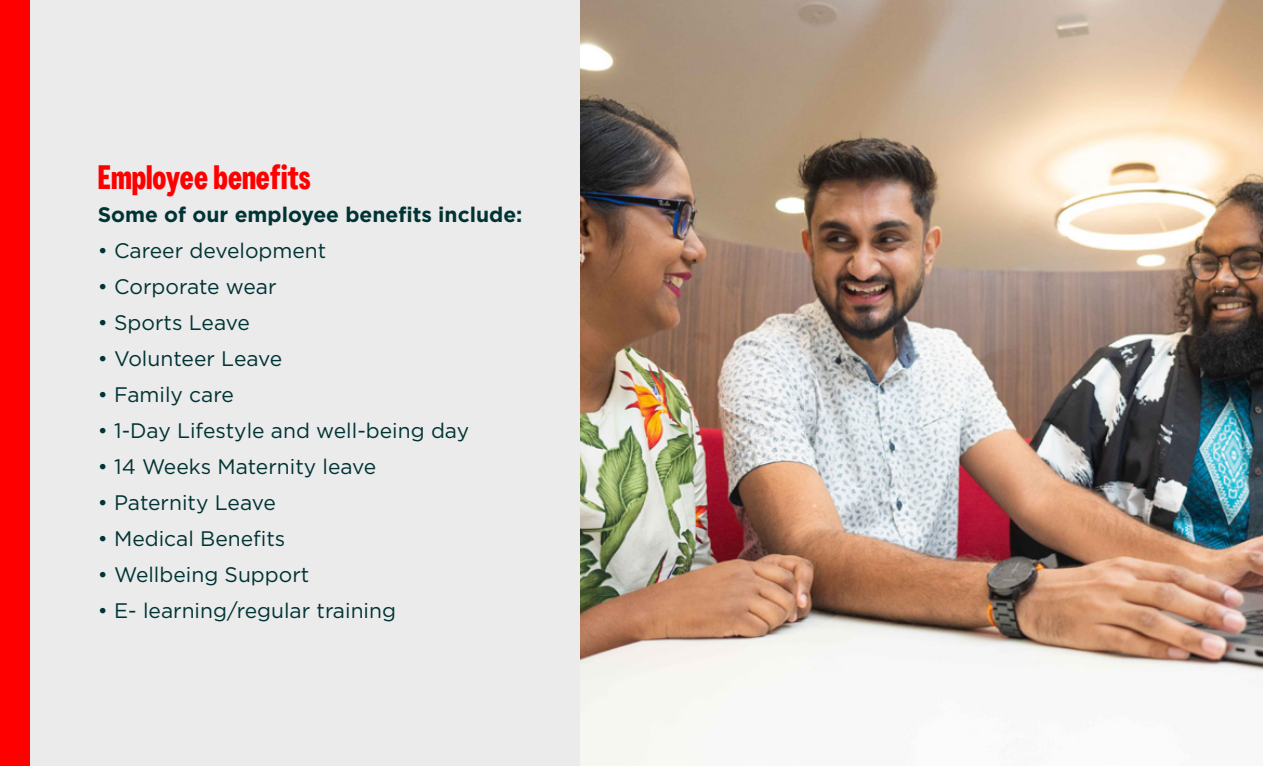
<style>
.page{position:relative;width:1263px;height:766px;background:#fff}
.page>*{position:absolute;margin:0;border:0;box-sizing:border-box;transform-origin:0 0}
.t1{font:700 33px "Westpac";color:#f00}
.t2{font:21px "Gotham";color:#033}
.t3{font:700 21px "Gotham";color:#033}
</style>
<div class="page">
<div style="left:30px;top:0;width:550px;height:765px;background:#ebebec"></div>
<div style="left:0;top:0;width:30px;height:765px;background:#f00"></div>
<img style="left:580px;top:0;width:683px;height:765px">
<h1 class="t1" style="left:98px;top:158px;width:214px">Employee benefits</h1>
<p class="t3" style="left:98px;top:200px;width:426px">Some of our employee benefits include:</p>
<p class="t2" style="left:98px;top:237px;width:230px">• Career development</p>
<p class="t2" style="left:98px;top:273px;width:180px">• Corporate wear</p>
<p class="t2" style="left:98px;top:309px;width:154px">• Sports Leave</p>
<p class="t2" style="left:98px;top:345px;width:186px">• Volunteer Leave</p>
<p class="t2" style="left:98px;top:381px;width:138px">• Family care</p>
<p class="t2" style="left:98px;top:417px;width:373px">• 1-Day Lifestyle and well-being day</p>
<p class="t2" style="left:98px;top:453px;width:280px">• 14 Weeks Maternity leave</p>
<p class="t2" style="left:98px;top:489px;width:180px">• Paternity Leave</p>
<p class="t2" style="left:98px;top:525px;width:189px">• Medical Benefits</p>
<p class="t2" style="left:98px;top:561px;width:213px">• Wellbeing Support</p>
<p class="t2" style="left:98px;top:597px;width:300px">• E- learning/regular training</p>
</div>
